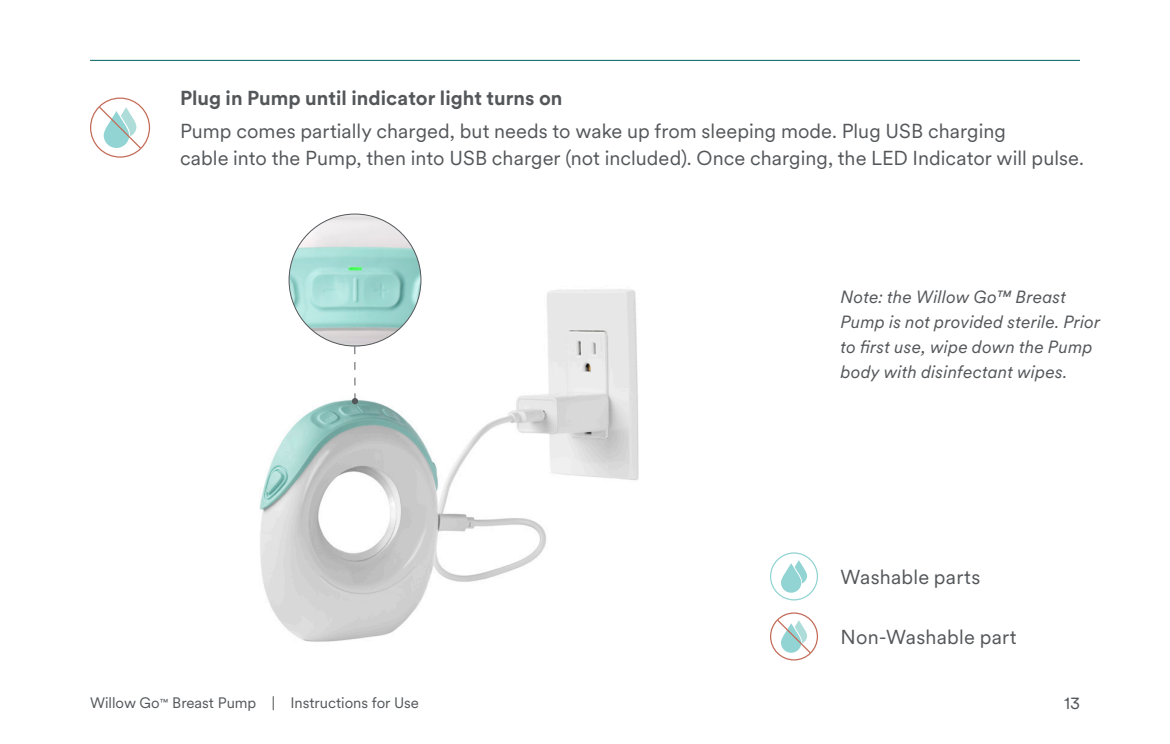
<style>
.page{position:relative;width:1170px;height:744px;background:#fff}
.page>*{position:absolute;margin:0;border:0;box-sizing:border-box;transform-origin:0 0}
.NEW_Body_Copy{font:20px/27.5px "Circular XX";letter-spacing:.005em;color:#54575a}
.NEW_Body_Copy-2{font:700 20px "Circular XX";letter-spacing:.005em;color:#54575a}
.NEW_Body_Copy-3{font:italic 17.5px/25px "Circular XX";letter-spacing:.01em;color:#54575a}
.t1{font:17.5px "Circular XX";color:#54575a}
.t2{font:15px "Circular XX";color:#54575a}
</style>
<div class="page">
<hr style="left:90px;top:60px;width:990px;height:1px;background:#00615d">
<img style="left:259px;top:259px;width:380px;height:383px">
<svg style="left:781px;top:560px;width:26px;height:32px"></svg>
<div style="left:770px;top:552px;width:48px;height:48px;border:1px solid #92d4d3;border-radius:50%"></div>
<div style="left:770px;top:612px;width:48px;height:48px;border:1px solid #c36b58;border-radius:50%"></div>
<svg style="left:776px;top:618px;width:36px;height:36px"></svg>
<div style="left:90px;top:97px;width:60px;height:61px;border:1px solid #c36b58;border-radius:50%"></div>
<svg style="left:98px;top:105px;width:44px;height:45px"></svg>
<svg style="left:352px;top:346px;width:6px;height:58px"></svg>
<img style="left:289px;top:214px;width:132px;height:132px;border-radius:66px">
<p class="NEW_Body_Copy-2" style="left:180px;top:84px;width:384px">Plug in Pump until indicator light turns on</p>
<p class="NEW_Body_Copy" style="left:180px;top:116px;width:905px">Pump comes partially charged, but needs to wake up from sleeping mode. Plug USB charging<br>cable into the Pump, then into USB charger (not included). Once charging, the LED Indicator will pulse.</p>
<p class="NEW_Body_Copy-3" style="left:840px;top:283px;width:261px">Note: the Willow Go™️ Breast<br>Pump is not provided sterile. Prior to first use, wipe down the Pump body with disinfectant wipes.</p>
<p class="NEW_Body_Copy" style="left:840px;top:562px;width:141px">Washable parts</p>
<p class="NEW_Body_Copy" style="left:840px;top:622px;width:178px">Non-Washable part</p>
<p class="t2" style="left:90px;top:693px;width:330px">Willow Go<sup>™</sup> Breast Pump | Instructions for Use</p>
<p class="t1" style="left:1064px;top:690px;width:17px">13</p>
</div>
